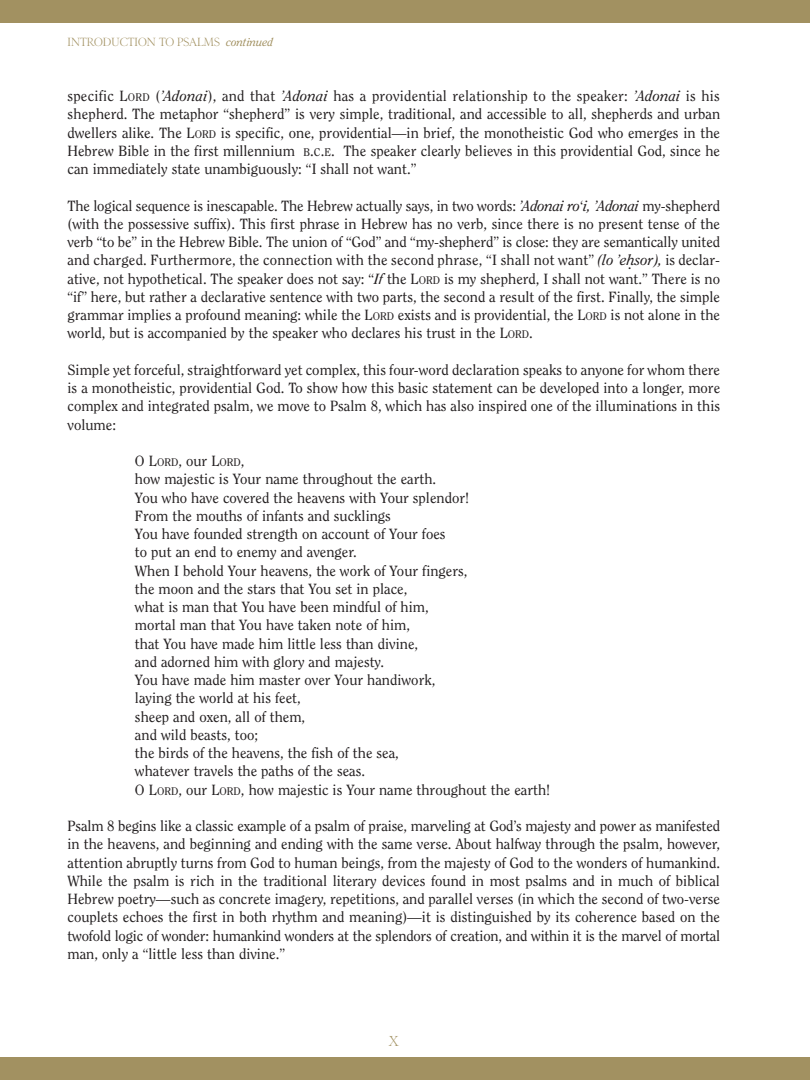
<style>
.page{position:relative;width:810px;height:1080px;background:#fff}
.page>*{position:absolute;margin:0;border:0;box-sizing:border-box;transform-origin:0 0}
.t1{font:14.75px/18.2px "Clearface";color:#231f20;text-align:justify}
.t2{font:13.75px "Equate";color:#a29161}
.t3{font:11.25px "Equate";color:#a29161}
.s1{font-family:"Clearface";font-style:italic}
.s2{font-size:11px}
.s3{font-style:italic}
</style>
<div class="page">
<div style="left:0;top:0;width:810px;height:23px;background:#a29161"></div>
<div style="left:0;top:1058px;width:810px;height:22px;background:#a29161"></div>
<p class="t3" style="left:67px;top:35px;width:207px">INTRODUCTION TO PSALMS <span class="s1">continued</span></p>
<p class="t1" style="left:67px;top:88px;width:654px">specific L<span class="s2">ORD</span> (<span class="s3">’Adonai</span>), and that <span class="s3">’Adonai</span> has a providential relationship to the speaker: <span class="s3">’Adonai</span> is his shepherd. The metaphor “shepherd” is very simple, traditional, and accessible to all, shepherds and urban dwellers alike. The L<span class="s2">ORD</span> is specific, one, providential—in brief, the monotheistic God who emerges in the Hebrew Bible in the first millennium <span class="s2">B</span>.<span class="s2">C</span>.<span class="s2">E</span>. The speaker clearly believes in this providential God, since he can immediately state unambiguously: “I shall not want.”</p>
<p class="t1" style="left:67px;top:197px;width:654px">The logical sequence is inescapable. The Hebrew actually says, in two words: <span class="s3">’Adonai ro</span>‘<span class="s3">i, ’Adonai</span> my-shepherd (with the possessive suffix). This first phrase in Hebrew has no verb, since there is no present tense of the verb “to be” in the Hebrew Bible. The union of “God” and “my-shepherd” is close: they are semantically united and charged. Furthermore, the connection with the second phrase, “I shall not want” <span class="s3">(lo ’eh.sor),</span> is declar&shy;ative, not hypothetical. The speaker does not say: “<span class="s3">If</span> the L<span class="s2">ORD</span> is my shepherd, I shall not want.” There is no “if” here, but rather a declarative sentence with two parts, the second a result of the first. Finally, the simple grammar implies a profound meaning: while the L<span class="s2">ORD</span> exists and is providential, the L<span class="s2">ORD</span> is not alone in the world, but is accompanied by the speaker who declares his trust in the L<span class="s2">ORD</span>.</p>
<p class="t1" style="left:67px;top:362px;width:654px">Simple yet forceful, straightforward yet complex, this four-word declaration speaks to anyone for whom there is a monotheistic, providential God. To show how this basic statement can be developed into a longer, more complex and integrated psalm, we move to Psalm 8, which has also inspired one of the illuminations in this volume:</p>
<p class="t1" style="left:135px;top:453px;width:417px;text-align:left">O L<span class="s2">ORD</span>, our L<span class="s2">ORD</span>,<br>how majestic is Your name throughout the earth.<br>You who have covered the heavens with Your splendor!<br>From the mouths of infants and sucklings<br>You have founded strength on account of Your foes<br>to put an end to enemy and avenger.<br>When I behold Your heavens, the work of Your fingers,<br>the moon and the stars that You set in place,<br>what is man that You have been mindful of him,<br>mortal man that You have taken note of him,<br>that You have made him little less than divine,<br>and adorned him with glory and majesty.<br>You have made him master over Your handiwork,<br>laying the world at his feet,<br>sheep and oxen, all of them,<br>and wild beasts, too;<br>the birds of the heavens, the fish of the sea,<br>whatever travels the paths of the seas.<br>O L<span class="s2">ORD</span>, our L<span class="s2">ORD</span>, how majestic is Your name throughout the earth!</p>
<p class="t1" style="left:67px;top:818px;width:654px">Psalm 8 begins like a classic example of a psalm of praise, marveling at God’s majesty and power as manifested in the heavens, and beginning and ending with the same verse. About halfway through the psalm, however, attention abruptly turns from God to human beings, from the majesty of God to the wonders of humankind.<br>While the psalm is rich in the traditional literary devices found in most psalms and in much of biblical Hebrew poetry—such as concrete imagery, repetitions, and parallel verses (in which the second of two-verse couplets echoes the first in both rhythm and meaning)—it is distinguished by its coherence based on the twofold logic of wonder: humankind wonders at the splendors of creation, and within it is the marvel of mortal man, only a “little less than divine.”</p>
<p class="t2" style="left:388px;top:1034px;width:12px">X</p>
</div>
